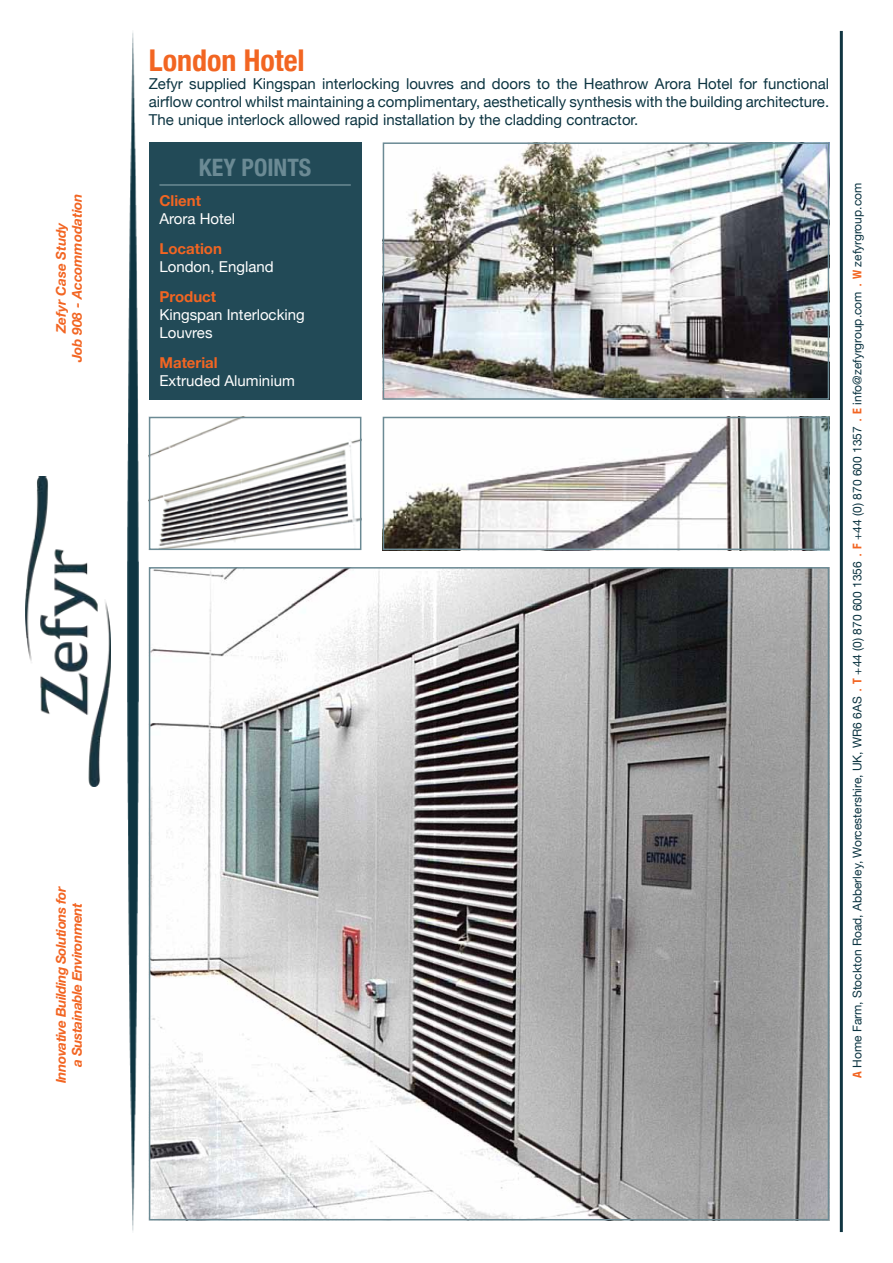
<style>
.page{position:relative;width:893px;height:1263px;background:#fff}
.page>*{position:absolute;margin:0;border:0;box-sizing:border-box;transform-origin:0 0}
.t1{font:700 condensed 30px "Helvetica Neue";color:#f26522}
.t2{font:700 condensed 24px "Helvetica Neue";color:#6b8a94}
.t3{font:15px/18px "Helvetica Neue";color:#0c3441;text-align:justify}
.t4{font:15px/18px "Helvetica Neue";color:#fff}
.t5{font:700 15px "Helvetica Neue";color:#f26522}
.t6{font:italic 700 13.5px/16.2px "Helvetica Neue";letter-spacing:-.03em;color:#f26522;text-align:center}
.t7{font:italic 700 13.5px/16.2px "Helvetica Neue";color:#f26522;text-align:center}
.t8{font:12px "Helvetica Neue";color:#0c3441}
.s1{font-weight:700;font-stretch:condensed;color:#f26522}
.s2{font-size:15px;color:#f26522}
</style>
<div class="page">
<img style="left:127px;top:32px;width:11px;height:1199px">
<hr style="left:840px;top:31px;width:3px;height:1201px;background:#103541">
<img style="left:25px;top:476px;width:85px;height:311px">
<div style="left:149px;top:142px;width:212px;height:258px;background:#224a57"></div>
<img style="left:152px;top:420px;width:206px;height:127px">
<div style="left:149px;top:417px;width:212px;height:133px;border:2px solid #6b8a94"></div>
<img style="left:152px;top:570px;width:674px;height:647px">
<img style="left:386px;top:420px;width:440px;height:127px">
<div style="left:383px;top:417px;width:446px;height:133px;border:2px solid #6b8a94"></div>
<img style="left:386px;top:145px;width:440px;height:252px">
<div style="left:383px;top:142px;width:446px;height:258px;border:2px solid #6b8a94"></div>
<hr style="left:159px;top:184px;width:192px;height:2px;background:#6b8a94">
<h1 class="t1" style="left:149px;top:36px;width:157px">London Hotel</h1>
<p class="t3" style="left:149px;top:74px;width:682px">Zefyr supplied Kingspan interlocking louvres and doors to the Heathrow Arora Hotel for functional airflow control whilst maintaining a complimentary, aesthetically synthesis with the building architecture.<br>The unique interlock allowed rapid installation by the cladding contractor.</p>
<h2 class="t2" style="left:199px;top:147px;width:114px">Key Points</h2>
<p class="t5" style="left:159px;top:187px;width:43px">Client</p>
<p class="t4" style="left:159px;top:209px;width:77px">Arora Hotel</p>
<p class="t5" style="left:159px;top:235px;width:64px">Location</p>
<p class="t4" style="left:159px;top:257px;width:116px">London, England</p>
<p class="t5" style="left:159px;top:283px;width:58px">Product</p>
<p class="t4" style="left:159px;top:305px;width:147px">Kingspan Interlocking<br>Louvres</p>
<p class="t5" style="left:159px;top:349px;width:60px">Material</p>
<p class="t4" style="left:159px;top:371px;width:137px">Extruded Aluminium</p>
<p class="t7" style="left:53px;top:362px;width:170px;rotate:-90deg">Zefyr Case Study<br>Job 908 - Accommodation</p>
<p class="t8" style="left:847px;top:1078px;width:896px;rotate:-90deg"><span class="s1">A</span> Home Farm, Stockton Road, Abberley, Worcestershire, UK, WR6 6AS <span class="s2">.</span> <span class="s1">T</span> +44 (0) 870 600 1356 <span class="s2">.</span> <span class="s1">F</span> +44 (0) 870 600 1357 <span class="s2">.</span> <span class="s1">E</span> info@zefyrgroup.com <span class="s2">.</span> <span class="s1">W</span> zefyrgroup.com</p>
<p class="t6" style="left:53px;top:1083px;width:199px;rotate:-90deg">Innovative Building Solutions for a Sustainable Environment</p>
</div>
